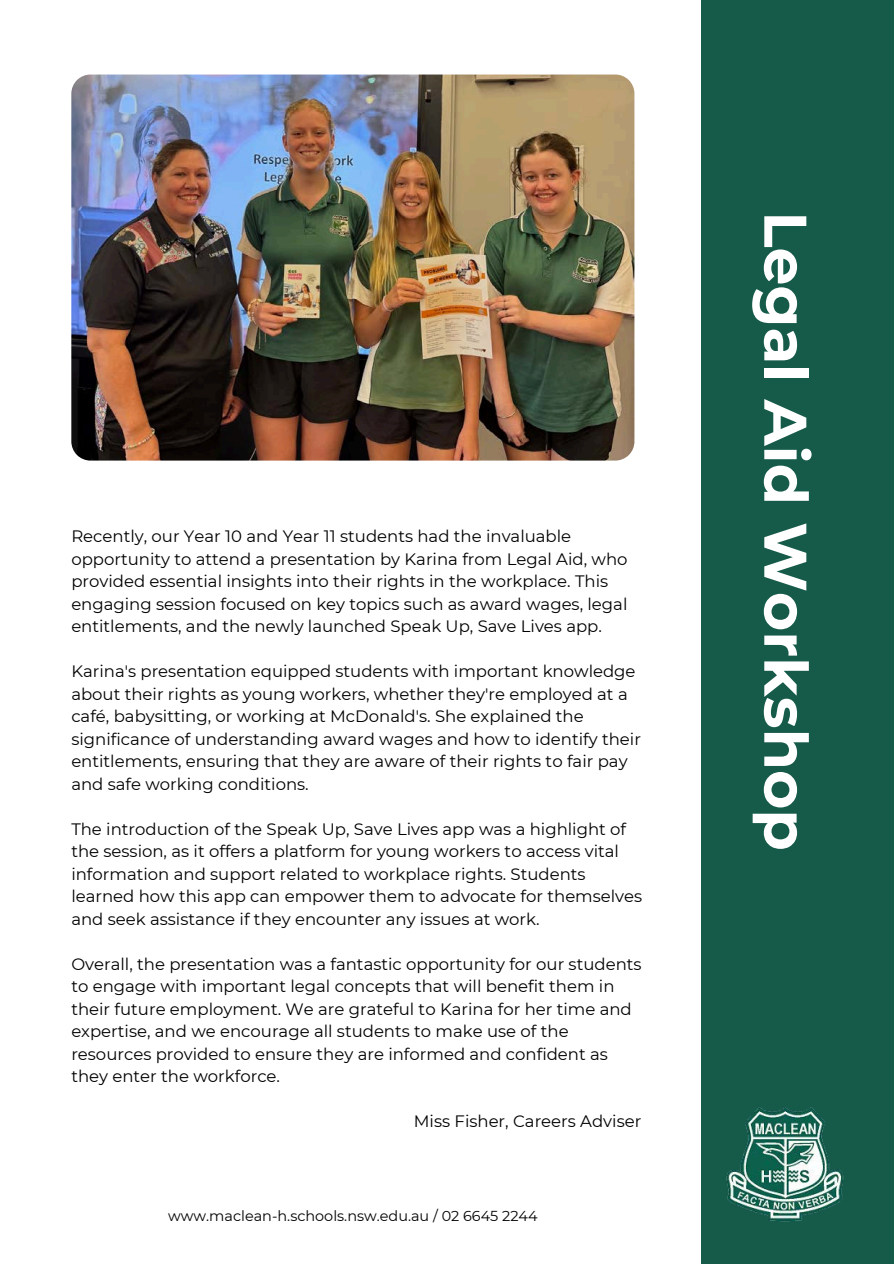
<style>
.page{position:relative;width:894px;height:1264px;background:#fff}
.page>*{position:absolute;margin:0;border:0;box-sizing:border-box;transform-origin:0 0}
.t1{font:700 60px "Montserrat";color:#fff}
.t2{font:16.5px/22.5px "Montserrat";color:#000}
.t3{font:14.4px "Montserrat";color:#000}
</style>
<div class="page">
<div style="left:700px;top:0;width:193px;height:1263px;background:#165b49"></div>
<img style="left:726px;top:1107px;width:118px;height:115px">
<img style="left:71px;top:74px;width:562px;height:386px">
<p class="t2" style="left:71px;top:525px;width:557px">Recently, our Year 10 and Year 11 students had the invaluable opportunity to attend a presentation by Karina from Legal Aid, who provided essential insights into their rights in the workplace. This engaging session focused on key topics such as award wages, legal entitlements, and the newly launched Speak Up, Save Lives app.</p>
<h2 class="t2" style="left:71px;top:660px;width:571px">Karina's presentation equipped students with important knowledge about their rights as young workers, whether they're employed at a café, babysitting, or working at McDonald's. She explained the significance of understanding award wages and how to identify their entitlements, ensuring that they are aware of their rights to fair pay and safe working conditions.</h2>
<h2 class="t2" style="left:71px;top:817px;width:572px">The introduction of the Speak Up, Save Lives app was a highlight of the session, as it offers a platform for young workers to access vital information and support related to workplace rights. Students learned how this app can empower them to advocate for themselves and seek assistance if they encounter any issues at work.</h2>
<h2 class="t2" style="left:71px;top:952px;width:571px">Overall, the presentation was a fantastic opportunity for our students to engage with important legal concepts that will benefit them in their future employment. We are grateful to Karina for her time and expertise, and we encourage all students to make use of the resources provided to ensure they are informed and confident as they enter the workforce.</h2>
<h2 class="t2" style="left:414px;top:1110px;width:229px">Miss Fisher, Careers Adviser</h2>
<p class="t3" style="left:168px;top:1206px;width:371px">www.maclean-h.schools.nsw.edu.au / 02 6645 2244</p>
<h2 class="t1" style="left:822px;top:211px;width:641px;rotate:90deg">Legal Aid Workshop</h2>
</div>
